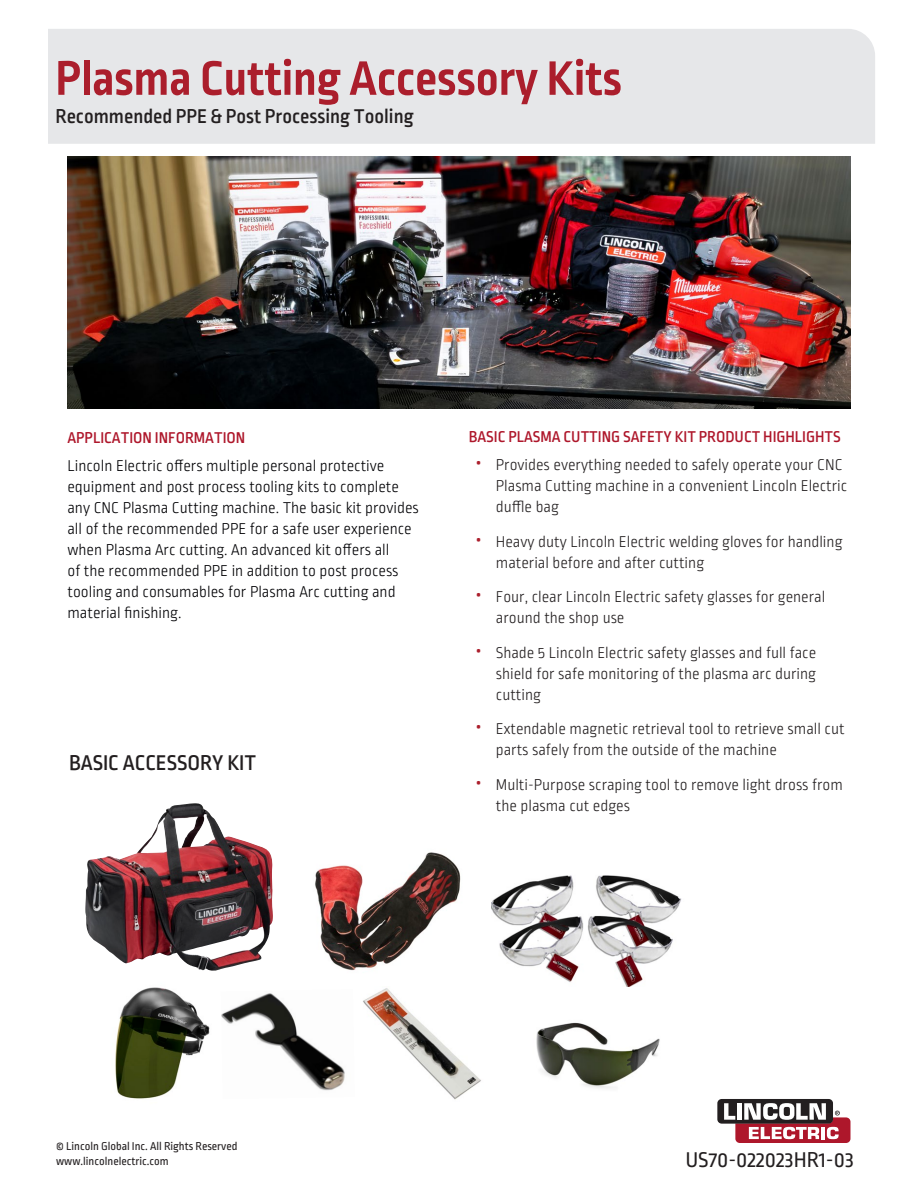
<style>
.page{position:relative;width:918px;height:1188px;background:#fff}
.page>*{position:absolute;margin:0;border:0;box-sizing:border-box;transform-origin:0 0}
.t1{font:700 51px "Ropa Sans Pro";color:#ab1e2c}
.t2{font:22.5px "Ropa Sans Pro";color:#231f20}
._04-Main_Text{font:500 22.5px "Ropa Sans Pro";color:#231f20}
.t3{font:500 21px "Ropa Sans Pro";color:#231f20}
.t4{font:18px "Myriad Pro";color:#231f20}
.t5{font:300 16.5px/21px "Ropa Sans Pro";color:#231f20}
._04-Main_Text-2{font:300 16.5px/21px "Ropa Sans Pro";color:#000004}
._04-Main_Text-3{font:500 16.5px "Ropa Sans Pro";color:#ae172b}
.t6{font:12px "Ropa Sans Pro";color:#231f20}
.s1{font-weight:400;font-size:27px;color:#ab1e2c}
</style>
<div class="page">
<div style="left:48px;top:29px;width:827px;height:115px;background:#e6e7e9"></div>
<div style="left:717px;top:1099px;width:116px;height:25px;background:#231f20;border-radius:4px"></div>
<svg style="left:724px;top:1103px;width:126px;height:40px"></svg>
<img style="left:315px;top:852px;width:146px;height:119px">
<img style="left:115px;top:987px;width:95px;height:112px">
<img style="left:536px;top:1022px;width:124px;height:67px">
<img style="left:363px;top:988px;width:118px;height:112px">
<img style="left:492px;top:875px;width:190px;height:112px">
<img style="left:68px;top:156px;width:782px;height:252px">
<img style="left:221px;top:993px;width:124px;height:98px">
<img style="left:85px;top:804px;width:113px;height:164px">
<p class="t1" style="left:56px;top:49px;width:568px">Plasma Cutting Accessory Kits</p>
<p class="t3" style="left:56px;top:105px;width:360px">Recommended PPE &amp; Post Processing Tooling</p>
<p class="_04-Main_Text-3" style="left:68px;top:429px;width:179px">APPLICATION INFORMATION</p>
<p class="_04-Main_Text-2" style="left:68px;top:456px;width:353px">Lincoln Electric offers multiple personal protective equipment and post process tooling kits to complete any CNC Plasma Cutting machine. The basic kit provides all of the recommended PPE for a safe user experience when Plasma Arc cutting. An advanced kit offers all<br>of the recommended PPE in addition to post process tooling and consumables for Plasma Arc cutting and material finishing.</p>
<p class="_04-Main_Text" style="left:69px;top:751px;width:189px">BASIC ACCESSORY KIT</p>
<p class="_04-Main_Text-3" style="left:469px;top:428px;width:373px">BASIC PLASMA CUTTING SAFETY KIT PRODUCT HIGHLIGHTS</p>
<p class="t5" style="left:496px;top:455px;width:353px;text-indent:-20px"><span class="s1">•</span> Provides everything needed to safely operate your CNC<br>Plasma Cutting machine in a convenient Lincoln Electric duffle bag</p>
<p class="t5" style="left:496px;top:532px;width:348px;text-indent:-20px"><span class="s1">•</span> Heavy duty Lincoln Electric welding gloves for handling material before and after cutting</p>
<p class="t5" style="left:496px;top:587px;width:331px;text-indent:-20px"><span class="s1">•</span> Four, clear Lincoln Electric safety glasses for general around the shop use</p>
<p class="t5" style="left:496px;top:643px;width:322px;text-align:justify;text-indent:-20px"><span class="s1">•</span> Shade 5 Lincoln Electric safety glasses and full face shield for safe monitoring of the plasma arc during cutting</p>
<p class="t5" style="left:496px;top:719px;width:350px;text-indent:-20px"><span class="s1">•</span> Extendable magnetic retrieval tool to retrieve small cut parts safely from the outside of the machine</p>
<p class="t5" style="left:496px;top:775px;width:349px;text-indent:-20px"><span class="s1">•</span> Multi-Purpose scraping tool to remove light dross from the plasma cut edges</p>
<p class="t6" style="left:56px;top:1140px;width:183px">© Lincoln Global Inc. All Rights Reserved</p>
<p class="t6" style="left:56px;top:1155px;width:114px">www.lincolnelectric.com</p>
<p class="t2" style="left:685px;top:1148px;width:170px">US70-022023HR1-03</p>
<p class="t4" style="left:746px;top:1156px;width:156px">US70-101420HR1-06</p>
</div>
